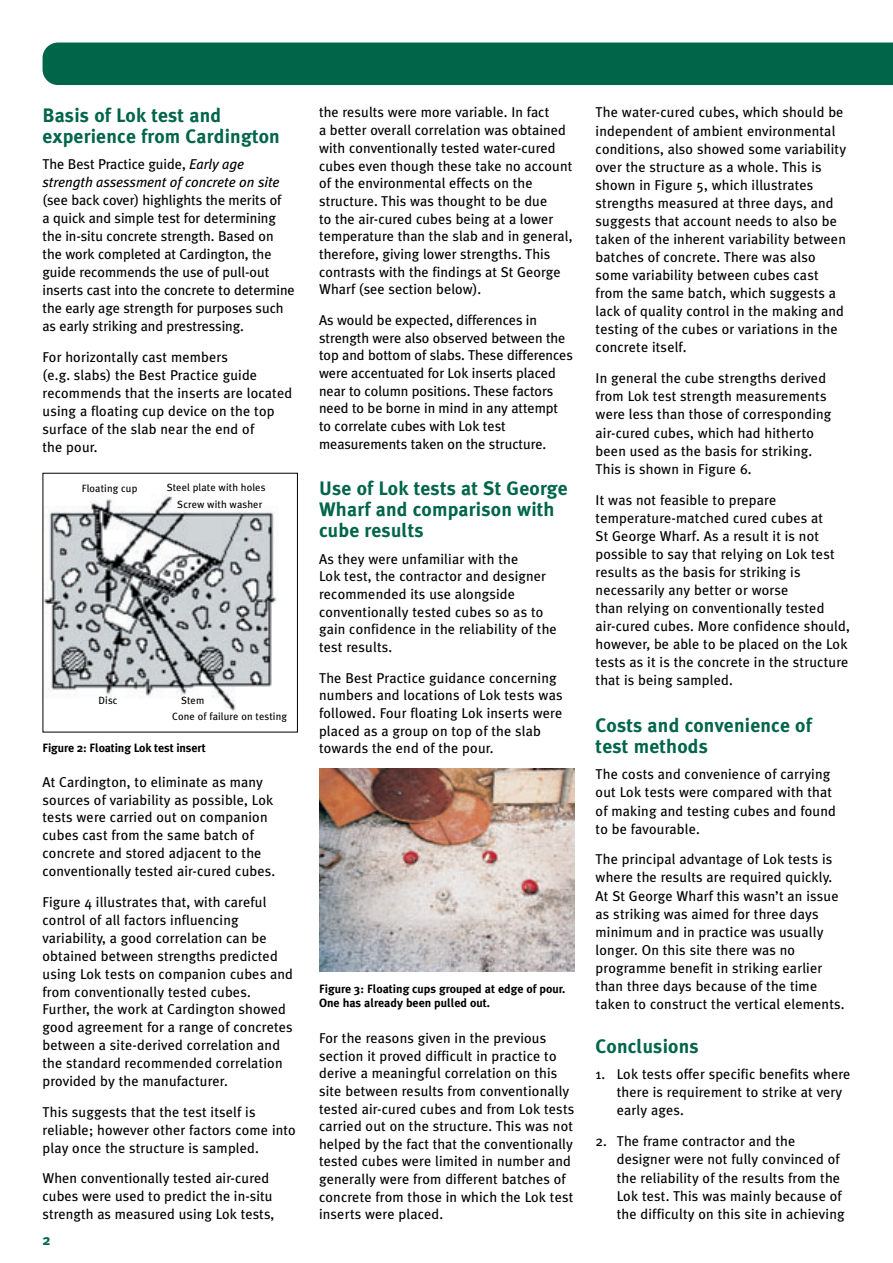
<style>
.page{position:relative;width:893px;height:1263px;background:#fff}
.page>*{position:absolute;margin:0;border:0;box-sizing:border-box;transform-origin:0 0}
.t1{font:700 19.5px/21px "Meta Plus";letter-spacing:.01em;color:#01654a}
.t2{font:700 15px "Meta Plus";color:#01654a}
.t3{font:14.25px/18px "Meta Plus";letter-spacing:.01em;color:#000}
.t4{font:italic 14.25px/18px "Meta Plus";letter-spacing:-.005em;color:#000}
.t5{font:700 12px/14.4px "Meta Plus";color:#000}
.t6{font:10.5px/16.6px "Meta Plus";letter-spacing:.01em;color:#000}
.s1{font-style:normal}
</style>
<div class="page">
<img style="left:42px;top:494px;width:235px;height:220px">
<div style="left:43px;top:43px;width:849px;height:42px;background:#01654a"></div>
<img style="left:319px;top:768px;width:255px;height:204px">
<h1 class="t1" style="left:43px;top:107px;width:239px">Basis of Lok test and experience from Cardington</h1>
<p class="t4" style="left:43px;top:157px;width:239px"><span class="s1">The Best Practice guide,</span> Early age strength assessment of concrete on site</p>
<p class="t3" style="left:43px;top:193px;width:254px">(see back cover) highlights the merits of<br>a quick and simple test for determining the in-situ concrete strength. Based on the work completed at Cardington, the guide recommends the use of pull-out inserts cast into the concrete to determine the early age strength for purposes such as early striking and prestressing.</p>
<p class="t3" style="left:43px;top:350px;width:251px">For horizontally cast members<br>(e.g. slabs) the Best Practice guide recommends that the inserts are located using a floating cup device on the top surface of the slab near the end of<br>the pour.</p>
<p class="t6" style="left:82px;top:481px;width:57px">Floating cup</p>
<p class="t6" style="left:177px;top:480px;width:90px;text-indent:-11px">Steel plate with holes<br>Screw with washer</p>
<p class="t6" style="left:98px;top:693px;width:21px">Disc</p>
<p class="t6" style="left:181px;top:693px;width:25px">Stem</p>
<p class="t6" style="left:172px;top:710px;width:116px">Cone of failure on testing</p>
<p class="t5" style="left:43px;top:742px;width:165px">Figure 2: Floating Lok test insert</p>
<p class="t3" style="left:43px;top:774px;width:234px">At Cardington, to eliminate as many sources of variability as possible, Lok tests were carried out on companion cubes cast from the same batch of concrete and stored adjacent to the conventionally tested air-cured cubes.</p>
<p class="t3" style="left:43px;top:895px;width:252px">Figure 4 illustrates that, with careful control of all factors influencing variability, a good correlation can be obtained between strengths predicted using Lok tests on companion cubes and from conventionally tested cubes.<br>Further, the work at Cardington showed good agreement for a range of concretes between a site-derived correlation and the standard recommended correlation provided by the manufacturer.</p>
<p class="t3" style="left:43px;top:1105px;width:255px">This suggests that the test itself is reliable; however other factors come into play once the structure is sampled.</p>
<p class="t3" style="left:43px;top:1171px;width:233px">When conventionally tested air-cured cubes were used to predict the in-situ strength as measured using Lok tests,</p>
<p class="t2" style="left:43px;top:1234px;width:10px">2</p>
<p class="t3" style="left:319px;top:105px;width:255px">the results were more variable. In fact<br>a better overall correlation was obtained with conventionally tested water-cured cubes even though these take no account of the environmental effects on the structure. This was thought to be due<br>to the air-cured cubes being at a lower temperature than the slab and in general, therefore, giving lower strengths. This contrasts with the findings at St George Wharf (see section below).</p>
<p class="t3" style="left:319px;top:313px;width:255px">As would be expected, differences in strength were also observed between the top and bottom of slabs. These differences were accentuated for Lok inserts placed near to column positions. These factors need to be borne in mind in any attempt to correlate cubes with Lok test measurements taken on the structure.</p>
<h1 class="t1" style="left:319px;top:480px;width:250px">Use of Lok tests at St George<br>Wharf and comparison with cube results</h1>
<p class="t3" style="left:319px;top:551px;width:239px">As they were unfamiliar with the<br>Lok test, the contractor and designer recommended its use alongside conventionally tested cubes so as to gain confidence in the reliability of the test results.</p>
<p class="t3" style="left:319px;top:670px;width:245px">The Best Practice guidance concerning numbers and locations of Lok tests was followed. Four floating Lok inserts were placed as a group on top of the slab towards the end of the pour.</p>
<p class="t5" style="left:319px;top:983px;width:248px">Figure 3: Floating cups grouped at edge of pour.<br>One has already been pulled out.</p>
<p class="t3" style="left:319px;top:1031px;width:257px;line-height:17.5px">For the reasons given in the previous section it proved difficult in practice to derive a meaningful correlation on this site between results from conventionally tested air-cured cubes and from Lok tests carried out on the structure. This was not helped by the fact that the conventionally tested cubes were limited in number and generally were from different batches of concrete from those in which the Lok test inserts were placed.</p>
<p class="t3" style="left:595px;top:105px;width:252px">The water-cured cubes, which should be independent of ambient environmental conditions, also showed some variability over the structure as a whole. This is shown in Figure 5, which illustrates strengths measured at three days, and suggests that account needs to also be taken of the inherent variability between batches of concrete. There was also some variability between cubes cast from the same batch, which suggests a lack of quality control in the making and testing of the cubes or variations in the concrete itself.</p>
<p class="t3" style="left:595px;top:371px;width:237px">In general the cube strengths derived from Lok test strength measurements were less than those of corresponding air-cured cubes, which had hitherto been used as the basis for striking.<br>This is shown in Figure 6.</p>
<p class="t3" style="left:595px;top:492px;width:256px">It was not feasible to prepare temperature-matched cured cubes at<br>St George Wharf. As a result it is not possible to say that relying on Lok test results as the basis for striking is necessarily any better or worse<br>than relying on conventionally tested air-cured cubes. More confidence should, however, be able to be placed on the Lok tests as it is the concrete in the structure that is being sampled.</p>
<h1 class="t1" style="left:595px;top:717px;width:218px">Costs and convenience of test methods</h1>
<p class="t3" style="left:595px;top:767px;width:242px">The costs and convenience of carrying out Lok tests were compared with that of making and testing cubes and found to be favourable.</p>
<p class="t3" style="left:595px;top:852px;width:250px">The principal advantage of Lok tests is where the results are required quickly.<br>At St George Wharf this wasn’t an issue as striking was aimed for three days minimum and in practice was usually longer. On this site there was no programme benefit in striking earlier than three days because of the time taken to construct the vertical elements.</p>
<h1 class="t1" style="left:595px;top:1038px;width:105px">Conclusions</h1>
<p class="t3" style="left:616px;top:1067px;width:235px;text-indent:-21px">1. Lok tests offer specific benefits where there is requirement to strike at very early ages.</p>
<p class="t3" style="left:616px;top:1134px;width:229px;text-indent:-21px">2. The frame contractor and the designer were not fully convinced of the reliability of the results from the Lok test. This was mainly because of the difficulty on this site in achieving</p>
</div>
